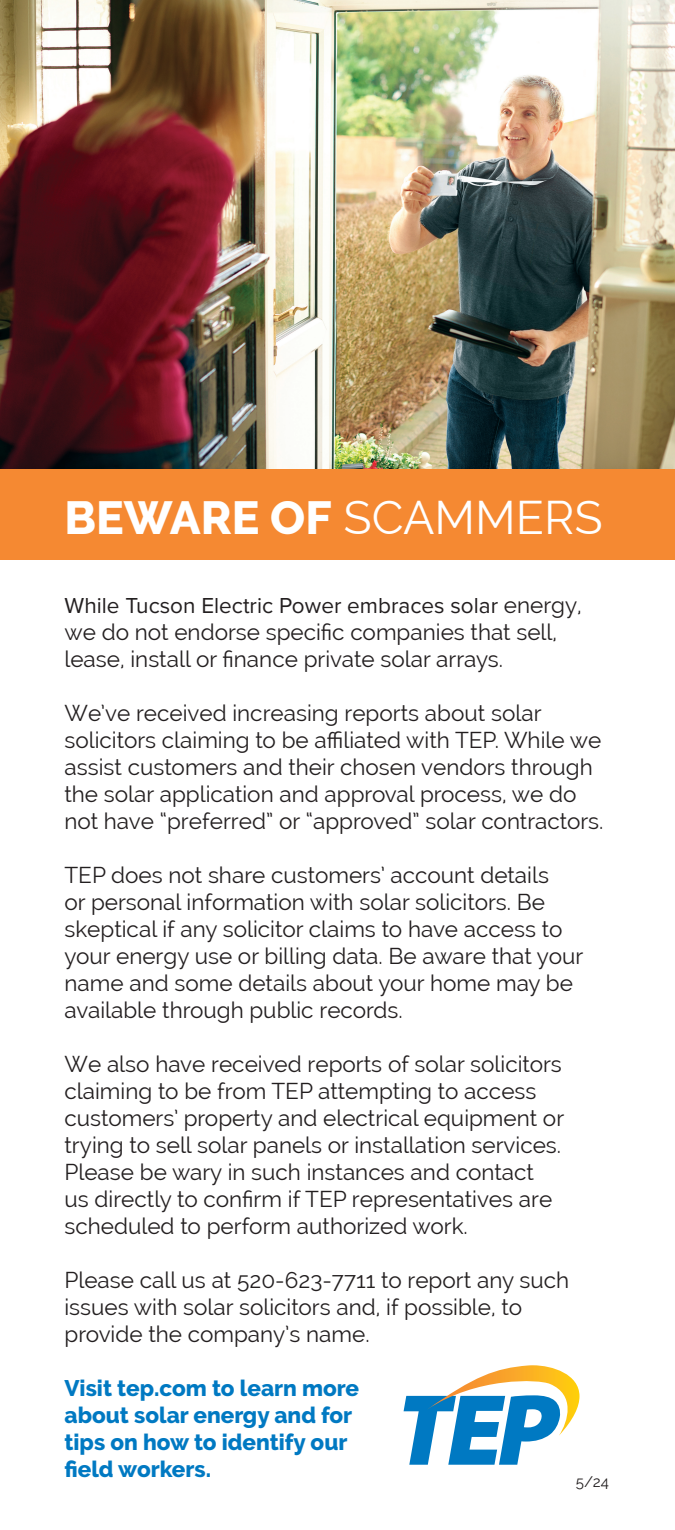
<style>
.page{position:relative;width:675px;height:1530px;background:#fff}
.page>*{position:absolute;margin:0;border:0;box-sizing:border-box;transform-origin:0 0}
.t1{font:800 46.25px "Raleway";color:#fff}
.t2{font:22.5px/27px "Raleway";color:#231f20}
.t3{font:800 22.5px/27px "Raleway";color:#0079c2}
.t4{font:22.5px "Proxima Nova";color:#231f20}
.t5{font:15px "Raleway";color:#231f20}
.s1{font-weight:400}
.s2{font-family:"Raleway"}
</style>
<div class="page">
<div style="left:0;top:468px;width:675px;height:92px;background:#f58932"></div>
<img style="left:0;top:0;width:675px;height:469px">
<svg style="left:404px;top:1365px;width:176px;height:100px"></svg>
<h1 class="t1" style="left:65px;top:492px;width:540px">BEWARE OF <span class="s1">SCAMMERS</span></h1>
<p class="t4" style="left:65px;top:589px;width:519px">While Tucson Electric Power embraces solar <span class="s2">energy,</span></p>
<p class="t2" style="left:65px;top:619px;width:494px">we do not endorse specific companies that sell, lease, install or finance private solar arrays.</p>
<p class="t2" style="left:65px;top:700px;width:540px">We’ve received increasing reports about solar solicitors claiming to be affiliated with TEP. While we assist customers and their chosen vendors through the solar application and approval process, we do not have “preferred” or “approved” solar contractors.</p>
<p class="t2" style="left:65px;top:862px;width:520px">TEP does not share customers’ account details<br>or personal information with solar solicitors. Be skeptical if any solicitor claims to have access to your energy use or billing data. Be aware that your name and some details about your home may be available through public records.</p>
<p class="t2" style="left:65px;top:1051px;width:501px">We also have received reports of solar solicitors claiming to be from TEP attempting to access customers’ property and electrical equipment or trying to sell solar panels or installation services.<br>Please be wary in such instances and contact<br>us directly to confirm if TEP representatives are scheduled to perform authorized work.</p>
<p class="t2" style="left:65px;top:1267px;width:506px">Please call us at 520-623-7711 to report any such issues with solar solicitors and, if possible, to provide the company’s name.</p>
<p class="t3" style="left:65px;top:1375px;width:296px">Visit tep.com to learn more about solar energy and for tips on how to identify our field workers.</p>
<p class="t5" style="left:576px;top:1473px;width:35px">5/24</p>
</div>
